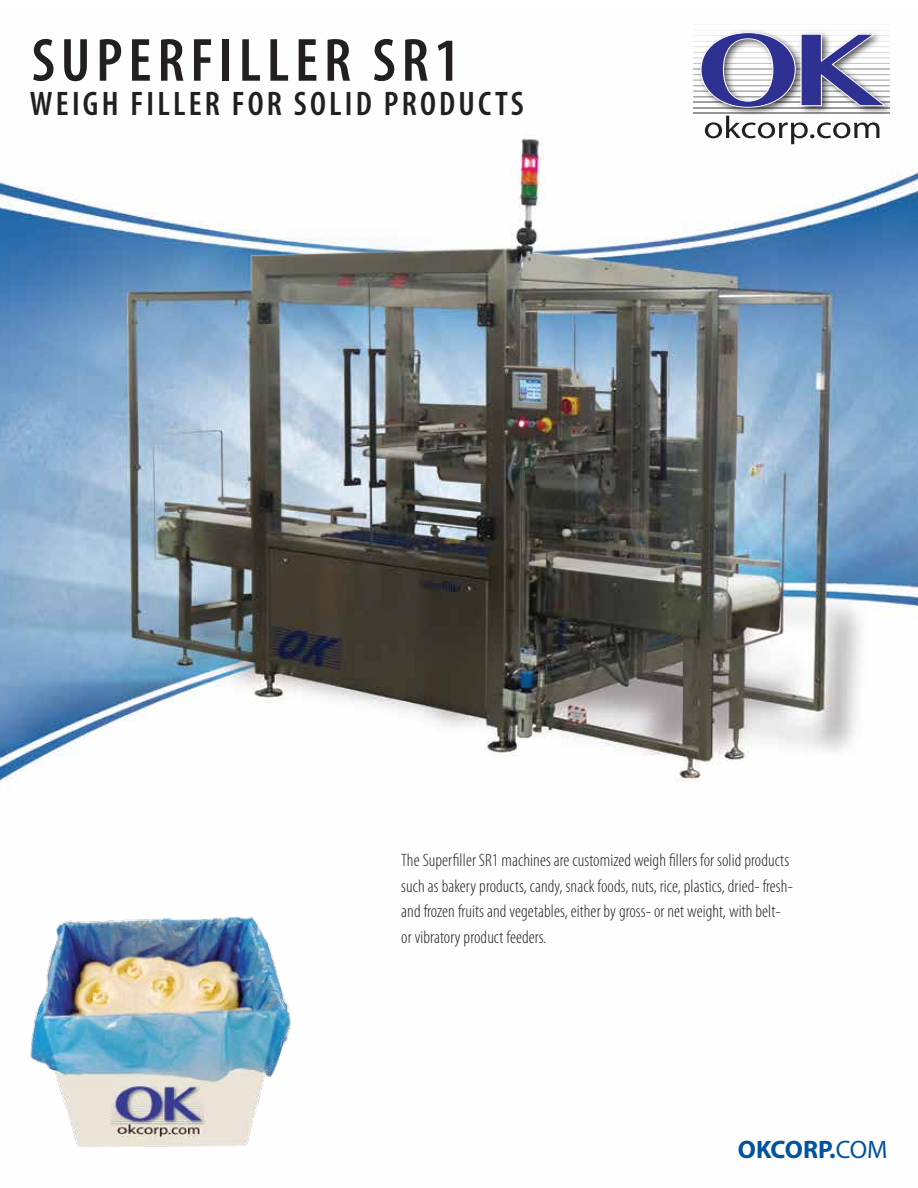
<style>
.page{position:relative;width:918px;height:1188px;background:#fff}
.page>*{position:absolute;margin:0;border:0;box-sizing:border-box;transform-origin:0 0}
.t1{font:600 condensed 61.5px "Myriad Pro";letter-spacing:.095em;color:#231f20}
.t2{font:600 condensed 34.2px "Myriad Pro";letter-spacing:.095em;color:#231f20}
.t3{font:700 25.35px "Myriad";color:#00539f}
.t4{font:300 condensed 18px/25.5px "Myriad Pro";letter-spacing:.005em;color:#231f21}
.s1{font-weight:400}
</style>
<div class="page">
<img style="left:0;top:58px;width:918px;height:733px">
<hr style="left:693px;top:113px;width:197px;height:1px;background:#939598">
<hr style="left:693px;top:107px;width:197px;height:2px;background:#989a9d">
<hr style="left:693px;top:101px;width:197px;height:2px;background:#9d9fa2">
<hr style="left:693px;top:96px;width:197px;height:2px;background:#a2a4a7">
<hr style="left:693px;top:90px;width:197px;height:2px;background:#a7a9ac">
<hr style="left:693px;top:85px;width:197px;height:1px;background:#acaeb1">
<hr style="left:693px;top:79px;width:197px;height:2px;background:#b1b4b6">
<hr style="left:693px;top:74px;width:197px;height:1px;background:#b7b9bb">
<hr style="left:693px;top:68px;width:197px;height:2px;background:#bcbec0">
<hr style="left:693px;top:63px;width:197px;height:1px;background:#c1c3c5">
<hr style="left:693px;top:57px;width:197px;height:1px;background:#c7c8ca">
<hr style="left:693px;top:52px;width:197px;height:1px;background:#cccecf">
<hr style="left:693px;top:46px;width:197px;height:1px;background:#d1d3d4">
<hr style="left:693px;top:41px;width:197px;height:1px;background:#d6d8d9">
<hr style="left:693px;top:35px;width:197px;height:1px;background:#dcddde">
<hr style="left:693px;top:30px;width:197px;height:1px;background:#e1e2e3">
<hr style="left:693px;top:24px;width:197px;height:1px;background:#e6e7e8">
<svg style="left:705px;top:119px;width:174px;height:25px"></svg>
<img style="left:694px;top:30px;width:200px;height:89px">
<svg style="left:701px;top:32px;width:184px;height:76px"></svg>
<img style="left:30px;top:916px;width:261px;height:231px">
<p class="t1" style="left:32px;top:27px;width:429px">SUPERFILLER SR1</p>
<p class="t2" style="left:30px;top:85px;width:496px">WEIGH FILLER FOR SOLID PRODUCTS</p>
<p class="t4" style="left:401px;top:848px;width:393px">The Superfiller SR1 machines are customized weigh fillers for solid products such as bakery products, candy, snack foods, nuts, rice, plastics, dried- fresh&shy;and frozen fruits and vegetables, either by gross- or net weight, with belt&shy;or vibratory product feeders.</p>
<p class="t3" style="left:738px;top:1136px;width:151px">OKCORP.<span class="s1">COM</span></p>
</div>
